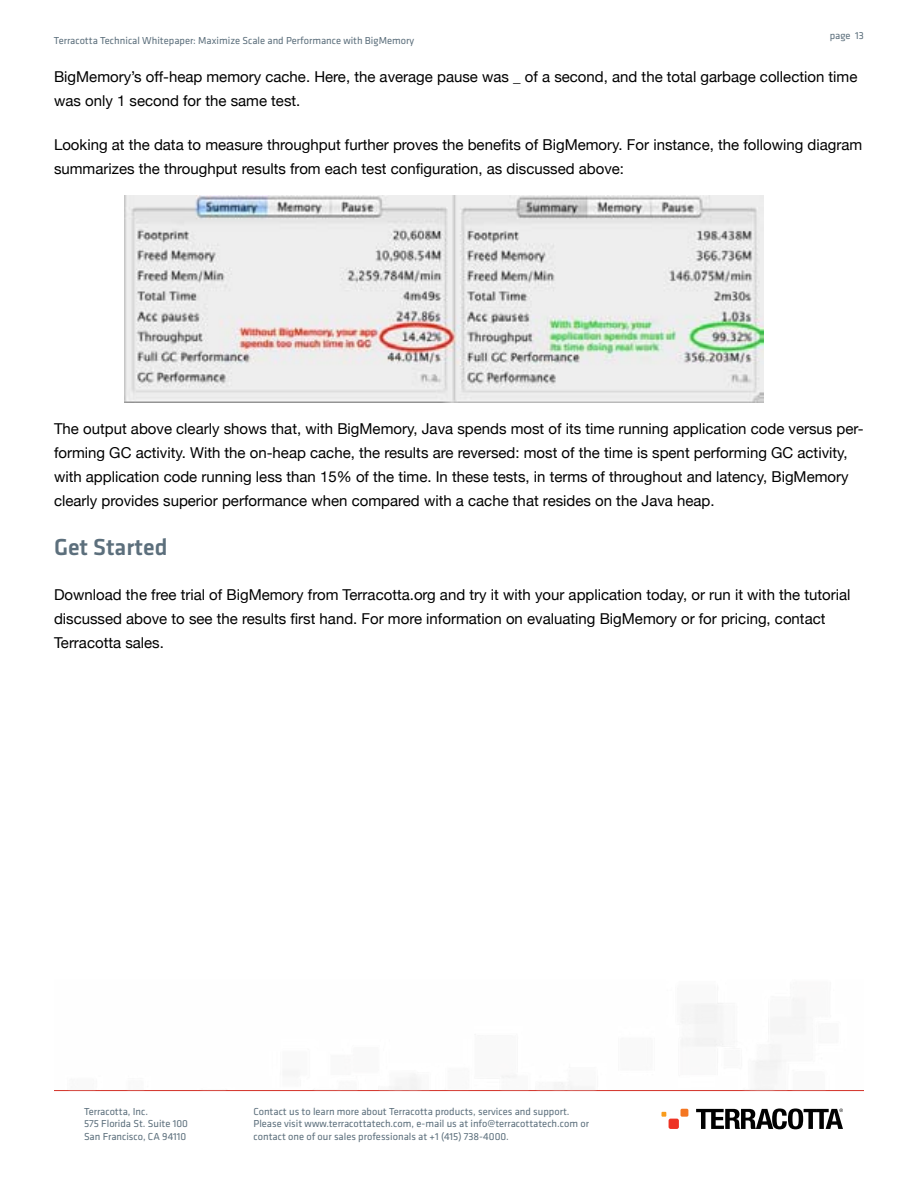
<style>
.page{position:relative;width:918px;height:1188px;background:#fff}
.page>*{position:absolute;margin:0;border:0;box-sizing:border-box;transform-origin:0 0}
.t1{font:500 24px "Klavika";color:#5c6f7c}
.t2{font:15px/24px "Helvetica Neue";color:#000}
.t3{font:10.5px/12.6px "Klavika";color:#5c6f7c}
</style>
<div class="page">
<hr style="left:54px;top:1090px;width:810px;height:1px;background:#d43127">
<div style="left:680px;top:1109px;width:8px;height:8px;background:#f47621;border-radius:2px"></div>
<div style="left:669px;top:1119px;width:10px;height:10px;background:#ee3324;border-radius:2px"></div>
<svg style="left:662px;top:1112px;width:4px;height:5px"></svg>
<svg style="left:696px;top:1108px;width:147px;height:21px"></svg>
<img style="left:124px;top:196px;width:640px;height:207px">
<p class="t3" style="left:830px;top:29px;width:36px">page 13</p>
<p class="t3" style="left:54px;top:34px;width:362px">Terracotta Technical Whitepaper: Maximize Scale and Performance with BigMemory</p>
<p class="t2" style="left:54px;top:64px;width:805px">BigMemory’s off-heap memory cache. Here, the average pause was _ of a second, and the total garbage collection time was only 1 second for the same test.</p>
<p class="t2" style="left:54px;top:132px;width:810px">Looking at the data to measure throughput further proves the benefits of BigMemory. For instance, the following diagram summarizes the throughput results from each test configuration, as discussed above:</p>
<p class="t2" style="left:54px;top:417px;width:811px">The output above clearly shows that, with BigMemory, Java spends most of its time running application code versus per&shy;forming GC activity. With the on-heap cache, the results are reversed: most of the time is spent performing GC activity, with application code running less than 15% of the time. In these tests, in terms of throughout and latency, BigMemory clearly provides superior performance when compared with a cache that resides on the Java heap.</p>
<h1 class="t1" style="left:54px;top:531px;width:115px">Get Started</h1>
<p class="t2" style="left:54px;top:582px;width:798px">Download the free trial of BigMemory from Terracotta.org and try it with your application today, or run it with the tutorial discussed above to see the results first hand. For more information on evaluating BigMemory or for pricing, contact<br>Terracotta sales.</p>
<p class="t3" style="left:84px;top:1105px;width:106px">Terracotta, Inc.<br>575 Florida St. Suite 100<br>San Francisco, CA 94110</p>
<p class="t3" style="left:254px;top:1105px;width:337px">Contact us to learn more about Terracotta products, services and support.<br>Please visit www.terracottatech.com, e-mail us at info@terracottatech.com or contact one of our sales professionals at +1 (415) 738-4000.</p>
</div>
